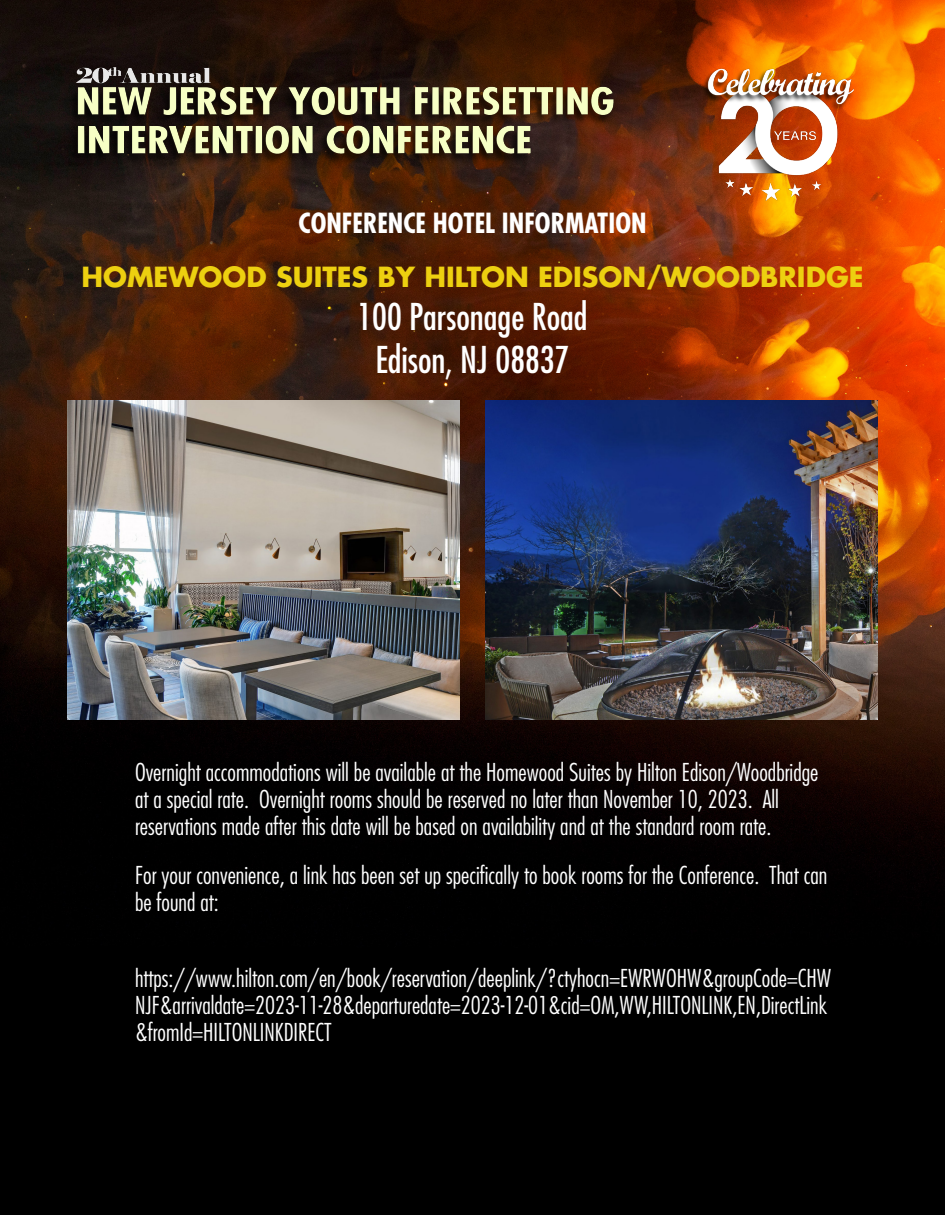
<style>
.page{position:relative;width:945px;height:1215px;background:#fff}
.page>*{position:absolute;margin:0;border:0;box-sizing:border-box;transform-origin:0 0}
.t1{font:condensed 36px "Futura Std";color:#fff}
.t2{font:700 27px "Futura Std";color:#edd010}
.Page_Header{font:700 condensed 27px "Futura Std";color:#fff}
.Course_Desc{font:300 condensed 24px/27px "Futura Std";color:#fff}
</style>
<div class="page">
<img style="left:0;top:0;width:945px;height:1215px">
<img style="left:701px;top:68px;width:154px;height:133px">
<img style="left:68px;top:68px;width:547px;height:97px">
<img style="left:68px;top:400px;width:392px;height:319px">
<img style="left:485px;top:400px;width:393px;height:319px">
<p class="Page_Header" style="left:298px;top:206px;width:350px">CONFERENCE HOTEL INFORMATION</p>
<p class="t2" style="left:81px;top:259px;width:784px">HOMEWOOD SUITES BY HILTON EDISON/WOODBRIDGE</p>
<p class="t1" style="left:357px;top:295px;width:232px">100 Parsonage Road</p>
<p class="t1" style="left:375px;top:338px;width:196px">Edison, NJ 08837</p>
<p class="Course_Desc" style="left:135px;top:759px;width:685px">Overnight accommodations will be available at the Homewood Suites by Hilton Edison/Woodbridge at a special rate. Overnight rooms should be reserved no later than November 10, 2023. All reservations made after this date will be based on availability and at the standard room rate.</p>
<p class="Course_Desc" style="left:135px;top:862px;width:694px">For your convenience, a link has been set up specifically to book rooms for the Conference. That can be found at:</p>
<p class="Course_Desc" style="left:135px;top:965px;width:698px">https://www.hilton.com/en/book/reservation/deeplink/?ctyhocn=EWRWOHW&amp;groupCode=CHW<br>NJF&amp;arrivaldate=2023-11-28&amp;departuredate=2023-12-01&amp;cid=OM,WW,HILTONLINK,EN,DirectLink &amp;fromId=HILTONLINKDIRECT</p>
</div>
